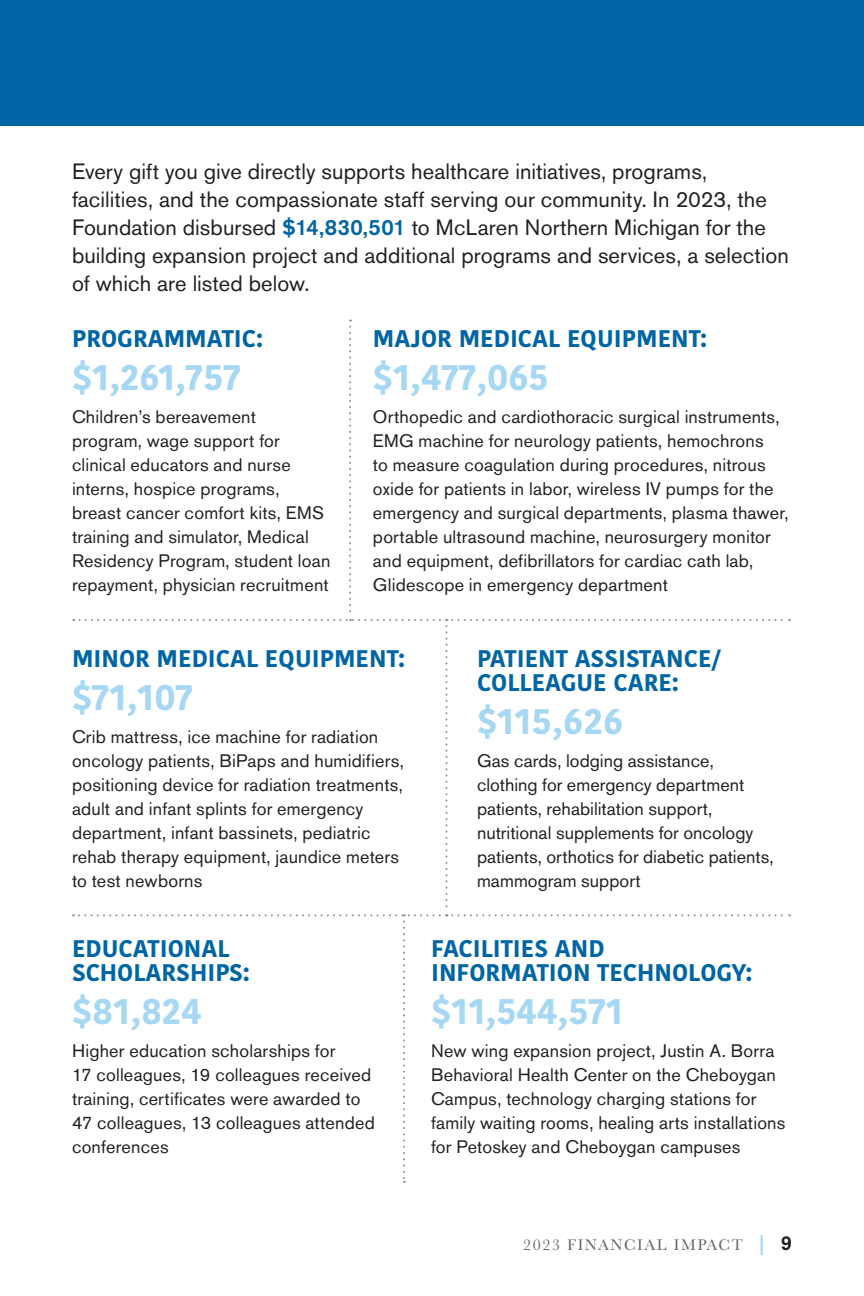
<style>
.page{position:relative;width:864px;height:1296px;background:#fff}
.page>*{position:absolute;margin:0;border:0;box-sizing:border-box;transform-origin:0 0}
.t1{font:700 36px "Kohinoor Bangla";color:#a6d7f3}
.t2{font:700 24px/24px "Kohinoor Bangla";color:#0065a4}
.t3{font:22px/28px "Akzidenz Grotesk BE";letter-spacing:.005em;color:#231f20}
.t4{font:18px/24px "Akzidenz Grotesk BE";letter-spacing:.01em;color:#231f20}
.t5{font:16px "Baskerville";letter-spacing:.1em;color:#636366}
.s1{font-weight:500;color:#0065a4}
.s2{font-family:"Akzidenz Grotesk BE";font-weight:500;font-size:20px;color:#a6d7f3}
.s3{font-family:"Akzidenz Grotesk BE";font-weight:500;font-size:20px;color:#231f20}
</style>
<div class="page">
<div style="left:0;top:0;width:864px;height:126px;background:#0065a4"></div>
<p class="t3" style="left:72px;top:157px;width:718px">Every gift you give directly supports healthcare initiatives, programs, facilities, and the compassionate staff serving our community. In 2023, the Foundation disbursed <span class="s1">$14,830,501</span> to McLaren Northern Michigan for the building expansion project and additional programs and services, a selection of which are listed below.</p>
<h2 class="t2" style="left:72px;top:326px;width:193px">PROGRAMMATIC:</h2>
<h1 class="t1" style="left:72px;top:346px;width:171px">$1,261,757</h1>
<p class="t4" style="left:72px;top:405px;width:260px">Children’s bereavement program, wage support for clinical educators and nurse interns, hospice programs, breast cancer comfort kits, EMS training and simulator, Medical<br>Residency Program, student loan repayment, physician recruitment</p>
<h2 class="t2" style="left:373px;top:326px;width:336px">MAJOR MEDICAL EQUIPMENT:</h2>
<h1 class="t1" style="left:373px;top:346px;width:177px">$1,477,065</h1>
<p class="t4" style="left:373px;top:405px;width:417px">Orthopedic and cardiothoracic surgical instruments, EMG machine for neurology patients, hemochrons<br>to measure coagulation during procedures, nitrous oxide for patients in labor, wireless IV pumps for the emergency and surgical departments, plasma thawer, portable ultrasound machine, neurosurgery monitor and equipment, defibrillators for cardiac cath lab, Glidescope in emergency department</p>
<h2 class="t2" style="left:72px;top:646px;width:335px">MINOR MEDICAL EQUIPMENT:</h2>
<h1 class="t1" style="left:72px;top:666px;width:123px">$71,107</h1>
<p class="t4" style="left:72px;top:725px;width:333px">Crib mattress, ice machine for radiation oncology patients, BiPaps and humidifiers, positioning device for radiation treatments, adult and infant splints for emergency department, infant bassinets, pediatric rehab therapy equipment, jaundice meters to test newborns</p>
<h2 class="t2" style="left:72px;top:935px;width:180px">EDUCATIONAL<br>SCHOLARSHIPS:</h2>
<h1 class="t1" style="left:72px;top:979px;width:131px">$81,824</h1>
<p class="t4" style="left:72px;top:1039px;width:304px">Higher education scholarships for<br>17 colleagues, 19 colleagues received training, certificates were awarded to 47 colleagues, 13 colleagues attended conferences</p>
<h2 class="t2" style="left:477px;top:646px;width:246px">PATIENT ASSISTANCE/<br>COLLEAGUE CARE:</h2>
<h1 class="t1" style="left:477px;top:690px;width:148px">$115,626</h1>
<p class="t4" style="left:477px;top:749px;width:298px">Gas cards, lodging assistance, clothing for emergency department patients, rehabilitation support, nutritional supplements for oncology patients, orthotics for diabetic patients, mammogram support</p>
<h2 class="t2" style="left:431px;top:935px;width:323px">FACILITIES AND<br>INFORMATION TECHNOLOGY:</h2>
<h1 class="t1" style="left:431px;top:979px;width:194px">$11,544,571</h1>
<p class="t4" style="left:431px;top:1039px;width:356px">New wing expansion project, Justin A. Borra Behavioral Health Center on the Cheboygan Campus, technology charging stations for family waiting rooms, healing arts installations for Petoskey and Cheboygan campuses</p>
<p class="t5" style="left:523px;top:1235px;width:270px">2023 FINANCIAL IMPACT <span class="s2">|</span> <span class="s3">9</span></p>
</div>
